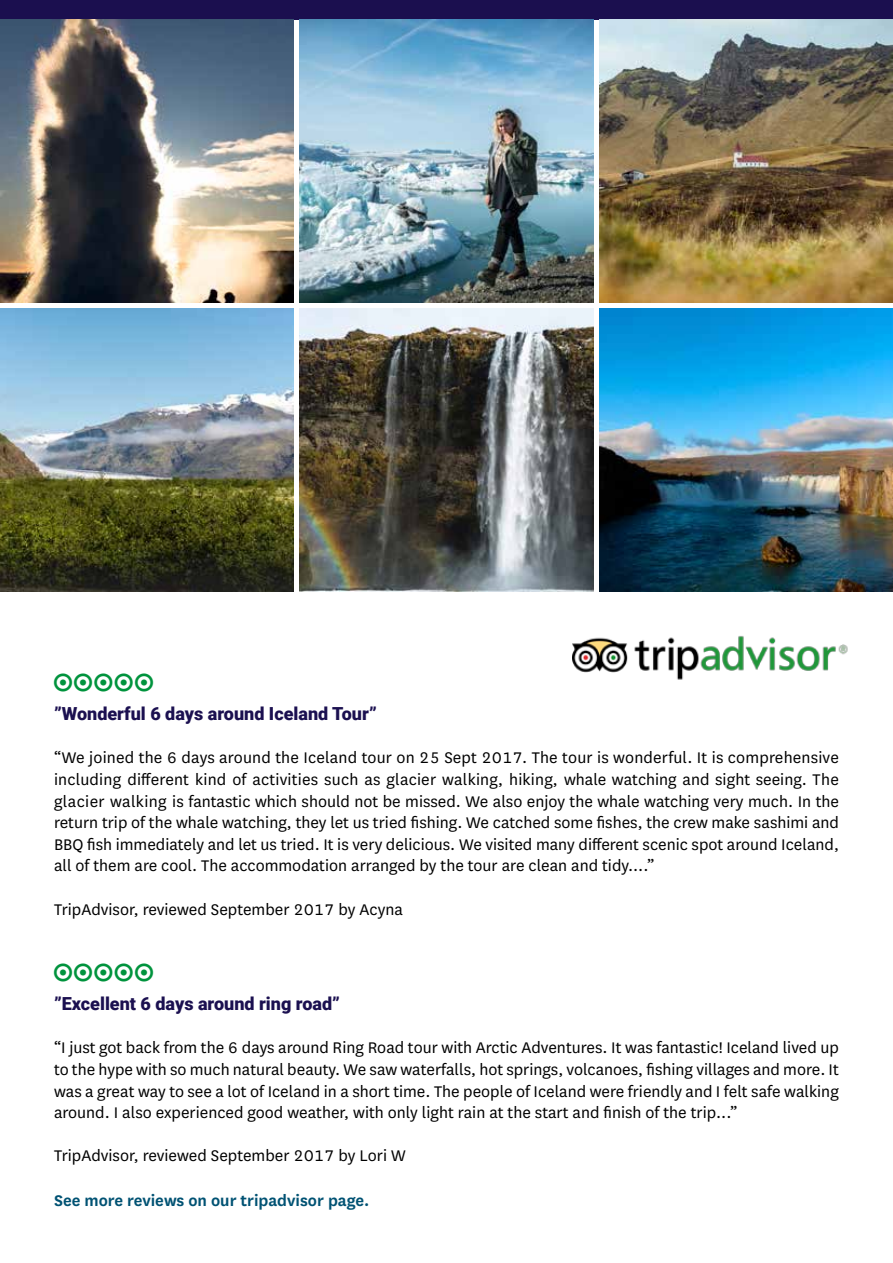
<style>
.page{position:relative;width:893px;height:1263px;background:#fff}
.page>*{position:absolute;margin:0;border:0;box-sizing:border-box;transform-origin:0 0}
.t1{font:18px/21.6px "Arctic National";color:#000;text-align:justify}
.t2{font:900 18px "Roboto";color:#1b1050}
.t3{font:600 18px "Arctic National";color:#005273}
</style>
<div class="page">
<div style="left:0;top:0;width:893px;height:19px;background:#1b0f4f"></div>
<img style="left:572px;top:636px;width:276px;height:44px">
<img style="left:0;top:19px;width:293px;height:284px">
<img style="left:300px;top:308px;width:293px;height:283px">
<img style="left:600px;top:19px;width:293px;height:284px">
<img style="left:0;top:308px;width:293px;height:283px">
<img style="left:300px;top:19px;width:293px;height:284px">
<img style="left:600px;top:308px;width:293px;height:283px">
<p class="t2" style="left:54px;top:703px;width:324px">”Wonderful 6 days around Iceland Tour”</p>
<p class="t1" style="left:54px;top:746px;width:787px">“We joined the 6 days around the Iceland tour on 25 Sept 2017. The tour is wonderful. It is comprehensive including different kind of activities such as glacier walking, hiking, whale watching and sight seeing. The glacier walking is fantastic which should not be missed. We also enjoy the whale watching very much. In the return trip of the whale watching, they let us tried fishing. We catched some fishes, the crew make sashimi and BBQ fish immediately and let us tried. It is very delicious. We visited many different scenic spot around Iceland, all of them are cool. The accommodation arranged by the tour are clean and tidy....”</p>
<p class="t1" style="left:54px;top:897px;width:350px">TripAdvisor, reviewed September 2017 by Acyna</p>
<p class="t2" style="left:54px;top:993px;width:287px">”Excellent 6 days around ring road”</p>
<p class="t1" style="left:54px;top:1036px;width:786px">“I just got back from the 6 days around Ring Road tour with Arctic Adventures. It was fantastic! Iceland lived up to the hype with so much natural beauty. We saw waterfalls, hot springs, volcanoes, fishing villages and more. It was a great way to see a lot of Iceland in a short time. The people of Iceland were friendly and I felt safe walking around. I also experienced good weather, with only light rain at the start and finish of the trip...”</p>
<p class="t1" style="left:54px;top:1144px;width:353px">TripAdvisor, reviewed September 2017 by Lori W</p>
<p class="t3" style="left:54px;top:1187px;width:317px">See more reviews on our tripadvisor page.</p>
</div>
